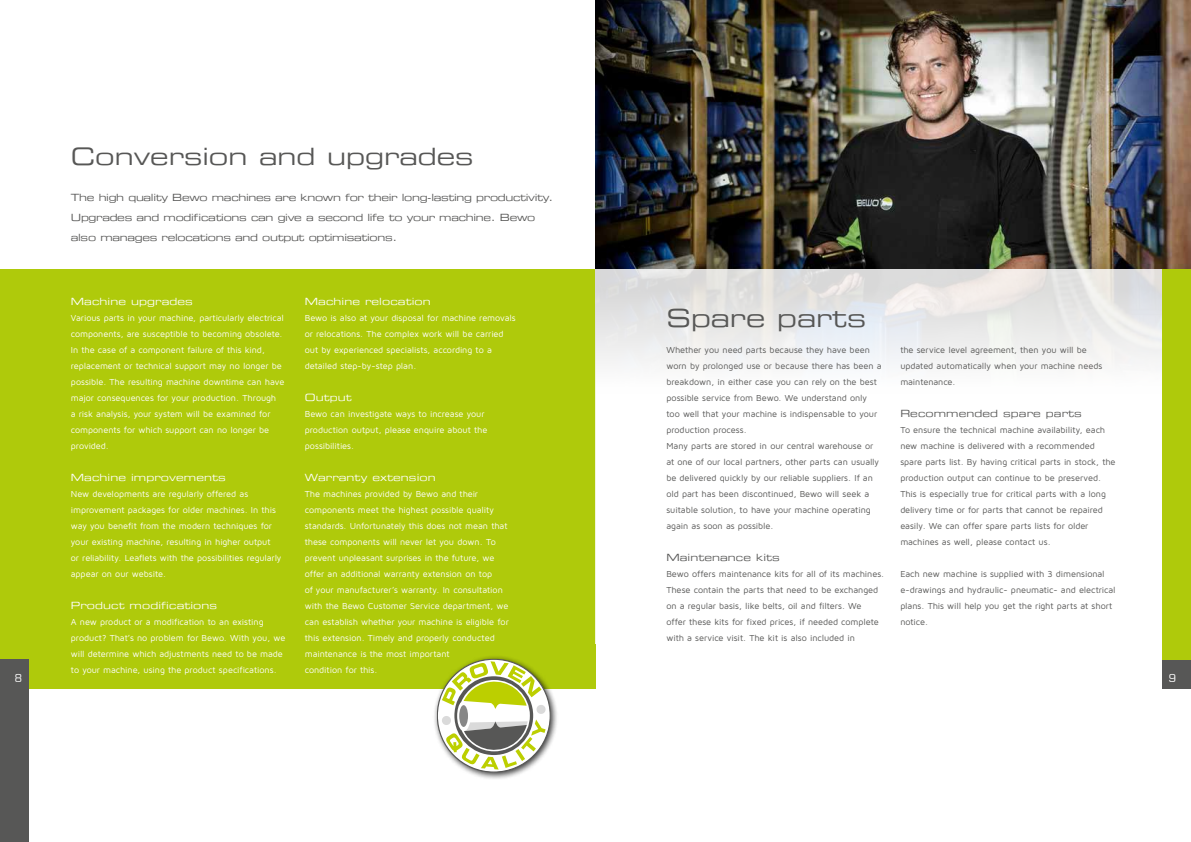
<style>
.page{position:relative;width:1191px;height:842px;background:#fff}
.page>*{position:absolute;margin:0;border:0;box-sizing:border-box;transform-origin:0 0}
.t1{font:25px "Eurostile LT Extended Two";color:#575756}
.t2{font:24px "Eurostile LT Extended Two";color:#575756}
.t3{font:12px "Eurostile";color:#fff}
.t4{font:10px/20px "Eurostile LT Extended Two";letter-spacing:-.03em;color:#575756}
.t5{font:10px "Eurostile LT Extended Two";letter-spacing:.01em;color:#fff}
.t6{font:10px "Eurostile LT Extended Two";letter-spacing:.01em;color:#575756}
.t7{font:9px/16px "Maven Pro";letter-spacing:-.005em;color:#fff}
.t8{font:9px/16px "Maven Pro";letter-spacing:-.005em;color:#575756}
</style>
<div class="page">
<div style="left:0;top:269px;width:595px;height:420px;background:#afca0b"></div>
<div style="left:432px;top:655px;width:126px;height:126px;background:#000;opacity:.75"></div>
<svg style="left:437px;top:659px;width:114px;height:114px"></svg>
<div style="left:459px;top:705px;width:9px;height:22px;background:#878787;border-radius:50%"></div>
<div style="left:0;top:659px;width:28px;height:183px;background:#575756"></div>
<img style="left:595px;top:0;width:596px;height:269px">
<svg style="left:595px;top:269px;width:567px;height:374px"></svg>
<div style="left:1162px;top:269px;width:29px;height:420px;background:#afca0b"></div>
<div style="left:1162px;top:660px;width:29px;height:29px;background:#575756"></div>
<h3 class="t3" style="left:12px;top:671px;width:9px">8</h3>
<h3 class="t3" style="left:15px;top:671px;width:9px">8</h3>
<h2 class="t2" style="left:71px;top:140px;width:404px">Conversion and upgrades</h2>
<p class="t4" style="left:71px;top:187px;width:484px">The high quality Bewo machines are known for their long-lasting productivity.<br>Upgrades and modifications can give a second life to your machine. Bewo also manages relocations and output optimisations.</p>
<p class="t5" style="left:71px;top:295px;width:123px">Machine upgrades</p>
<p class="t7" style="left:71px;top:310px;width:215px">Various parts in your machine, particularly electrical components, are susceptible to becoming obsolete.<br>In the case of a component failure of this kind, replacement or technical support may no longer be possible. The resulting machine downtime can have major consequences for your production. Through<br>a risk analysis, your system will be examined for components for which support can no longer be provided.</p>
<p class="t5" style="left:71px;top:471px;width:156px">Machine improvements</p>
<p class="t7" style="left:71px;top:486px;width:212px">New developments are regularly offered as improvement packages for older machines. In this way you benefit from the modern techniques for your existing machine, resulting in higher output<br>or reliability. Leaflets with the possibilities regularly appear on our website.</p>
<p class="t5" style="left:71px;top:599px;width:148px">Product modifications</p>
<p class="t7" style="left:71px;top:614px;width:216px">A new product or a modification to an existing product? That’s no problem for Bewo. With you, we will determine which adjustments need to be made to your machine, using the product specifications.</p>
<p class="t5" style="left:305px;top:294px;width:127px">Machine relocation</p>
<p class="t7" style="left:305px;top:309px;width:212px">Bewo is also at your disposal for machine removals or relocations. The complex work will be carried out by experienced specialists, according to a detailed step-by-step plan.</p>
<p class="t5" style="left:305px;top:390px;width:48px">Output</p>
<p class="t7" style="left:305px;top:405px;width:184px">Bewo can investigate ways to increase your production output, please enquire about the possibilities.</p>
<p class="t5" style="left:305px;top:470px;width:132px">Warranty extension</p>
<p class="t7" style="left:305px;top:485px;width:205px">The machines provided by Bewo and their components meet the highest possible quality standards. Unfortunately this does not mean that these components will never let you down. To prevent unpleasant surprises in the future, we offer an additional warranty extension on top<br>of your manufacturer’s warranty. In consultation with the Bewo Customer Service department, we can establish whether your machine is eligible for this extension. Timely and properly conducted maintenance is the most important<br>condition for this.</p>
<h1 class="t1" style="left:666px;top:301px;width:201px">Spare parts</h1>
<p class="t8" style="left:666px;top:342px;width:217px">Whether you need parts because they have been worn by prolonged use or because there has been a breakdown, in either case you can rely on the best possible service from Bewo. We understand only too well that your machine is indispensable to your production process.<br>Many parts are stored in our central warehouse or at one of our local partners, other parts can usually be delivered quickly by our reliable suppliers. If an old part has been discontinued, Bewo will seek a suitable solution, to have your machine operating again as soon as possible.</p>
<p class="t6" style="left:666px;top:551px;width:115px">Maintenance kits</p>
<p class="t8" style="left:666px;top:566px;width:219px">Bewo offers maintenance kits for all of its machines.<br>These contain the parts that need to be exchanged on a regular basis, like belts, oil and filters. We<br>offer these kits for fixed prices, if needed complete with a service visit. The kit is also included in</p>
<p class="t8" style="left:900px;top:342px;width:203px">the service level agreement, then you will be updated automatically when your machine needs maintenance.</p>
<p class="t6" style="left:900px;top:407px;width:183px">Recommended spare parts</p>
<p class="t8" style="left:900px;top:422px;width:217px">To ensure the technical machine availability, each new machine is delivered with a recommended spare parts list. By having critical parts in stock, the production output can continue to be preserved.<br>This is especially true for critical parts with a long delivery time or for parts that cannot be repaired easily. We can offer spare parts lists for older machines as well, please contact us.</p>
<p class="t8" style="left:900px;top:566px;width:217px">Each new machine is supplied with 3 dimensional e-drawings and hydraulic- pneumatic- and electrical plans. This will help you get the right parts at short notice.</p>
<h3 class="t3" style="left:1168px;top:671px;width:9px">9</h3>
</div>
